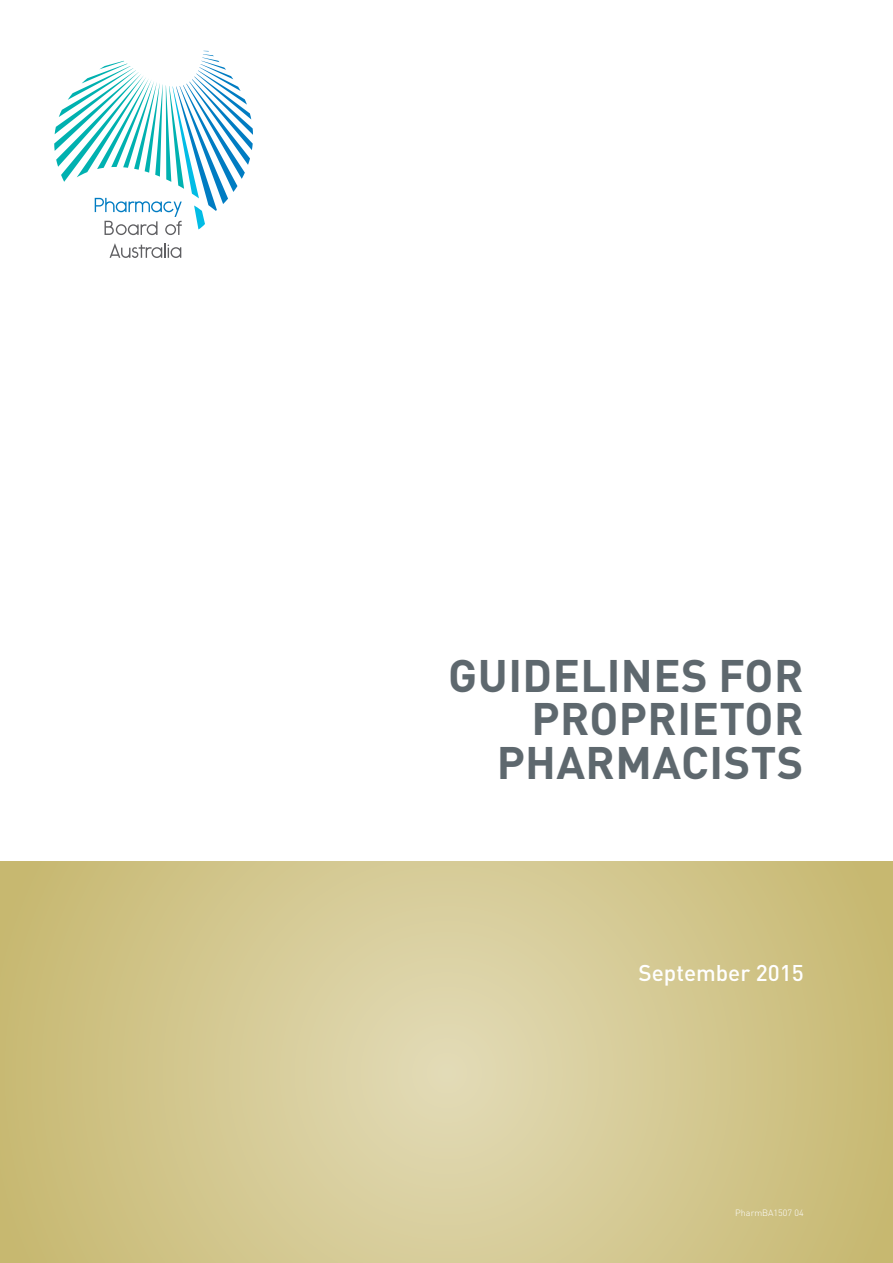
<style>
.page{position:relative;width:893px;height:1263px;background:#fff}
.page>*{position:absolute;margin:0;border:0;box-sizing:border-box;transform-origin:0 0}
.t1{font:700 45px/43.5px "DINOT";letter-spacing:.01em;color:#5e686e;text-align:right}
.t2{font:500 22.5px "DINOT";color:#fff}
.t3{font:300 9px "DINOT";color:#fff}
</style>
<div class="page">
<svg style="left:0;top:861px;width:893px;height:402px;background:#d3c78f"></svg>
<svg style="left:54px;top:51px;width:199px;height:184px"></svg>
<svg style="left:110px;top:243px;width:71px;height:15px"></svg>
<p class="t1" style="left:448px;top:652px;width:357px">GUIDELINES FOR<br>PROPRIETOR<br>PHARMACISTS</p>
<p class="t2" style="left:639px;top:958px;width:167px">September 2015</p>
<p class="t3" style="left:735px;top:1207px;width:70px">PharmBA1507 04</p>
</div>
